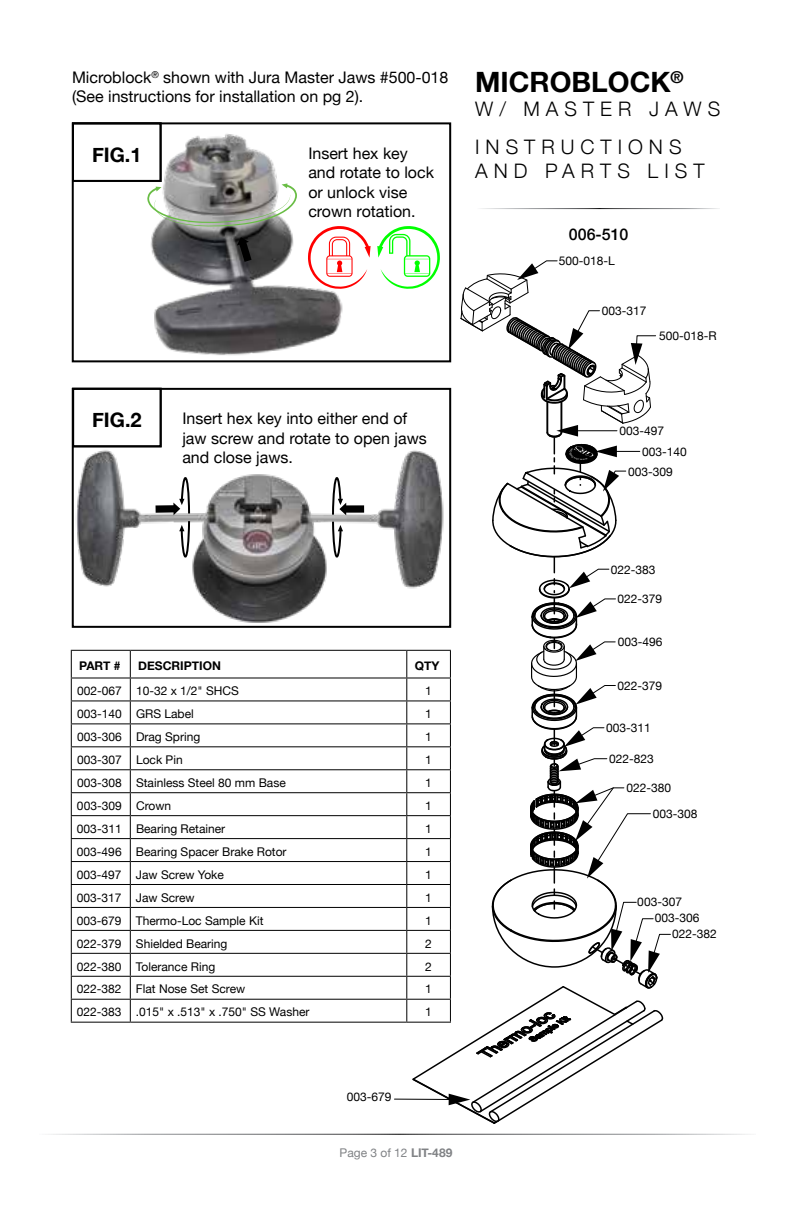
<style>
.page{position:relative;width:792px;height:1224px;background:#fff}
.page>*{position:absolute;margin:0;border:0;box-sizing:border-box;transform-origin:0 0}
.t1{font:700 28px "Helvetica Neue";color:#000}
.t2{font:300 20px/24px "Helvetica Neue";letter-spacing:.3em;color:#000}
.t3{font:700 20px "Helvetica Neue";color:#000}
.t4{font:16px/19.2px "Helvetica Neue";color:#000}
.t5{font:500 16px "Helvetica Neue";color:#000}
.t6{font:12px/15.8px "Helvetica Neue";color:#000}
.t7{font:700 12px "Helvetica Neue";color:#000}
.t8{font:12px "Helvetica Neue";color:#808285}
.s1{font-weight:700}
</style>
<div class="page">
<hr style="left:71px;top:650px;width:59px;height:1px;background:#000">
<hr style="left:130px;top:650px;width:277px;height:1px;background:#000">
<hr style="left:71px;top:677px;width:59px;height:1px;background:#000">
<hr style="left:130px;top:677px;width:277px;height:1px;background:#000">
<hr style="left:71px;top:700px;width:59px;height:1px;background:#000">
<hr style="left:130px;top:700px;width:277px;height:1px;background:#000">
<hr style="left:71px;top:723px;width:59px;height:1px;background:#000">
<hr style="left:130px;top:723px;width:277px;height:1px;background:#000">
<hr style="left:71px;top:746px;width:59px;height:1px;background:#000">
<hr style="left:130px;top:746px;width:277px;height:1px;background:#000">
<hr style="left:71px;top:769px;width:59px;height:1px;background:#000">
<hr style="left:130px;top:769px;width:277px;height:1px;background:#000">
<hr style="left:71px;top:792px;width:59px;height:1px;background:#000">
<hr style="left:130px;top:792px;width:277px;height:1px;background:#000">
<hr style="left:71px;top:815px;width:59px;height:1px;background:#000">
<hr style="left:130px;top:815px;width:277px;height:1px;background:#000">
<hr style="left:71px;top:838px;width:59px;height:1px;background:#000">
<hr style="left:130px;top:838px;width:277px;height:1px;background:#000">
<hr style="left:71px;top:861px;width:59px;height:1px;background:#000">
<hr style="left:130px;top:861px;width:277px;height:1px;background:#000">
<hr style="left:71px;top:884px;width:59px;height:1px;background:#000">
<hr style="left:130px;top:884px;width:277px;height:1px;background:#000">
<hr style="left:71px;top:907px;width:59px;height:1px;background:#000">
<hr style="left:130px;top:907px;width:277px;height:1px;background:#000">
<hr style="left:71px;top:930px;width:59px;height:1px;background:#000">
<hr style="left:130px;top:930px;width:277px;height:1px;background:#000">
<hr style="left:71px;top:953px;width:59px;height:1px;background:#000">
<hr style="left:130px;top:953px;width:277px;height:1px;background:#000">
<hr style="left:71px;top:976px;width:59px;height:1px;background:#000">
<hr style="left:130px;top:976px;width:277px;height:1px;background:#000">
<hr style="left:71px;top:999px;width:59px;height:1px;background:#000">
<svg style="left:71px;top:651px;width:1px;height:371px"></svg>
<hr style="left:130px;top:999px;width:277px;height:1px;background:#000">
<svg style="left:130px;top:651px;width:1px;height:371px"></svg>
<hr style="left:71px;top:1022px;width:59px;height:1px;background:#000">
<hr style="left:130px;top:1022px;width:277px;height:1px;background:#000">
<img style="left:150px;top:134px;width:193px;height:221px">
<div style="left:72px;top:122px;width:379px;height:240px;border:2px solid #000"></div>
<img style="left:75px;top:447px;width:302px;height:176px">
<div style="left:72px;top:388px;width:379px;height:240px;border:2px solid #000"></div>
<div style="left:73px;top:123px;width:88px;height:58px;background:#fff"></div>
<div style="left:72px;top:388px;width:90px;height:59px;border:2px solid #000"></div>
<div style="left:72px;top:122px;width:90px;height:60px;border:2px solid #000"></div>
<svg style="left:308px;top:226px;width:63px;height:63px"></svg>
<svg style="left:237px;top:237px;width:15px;height:25px"></svg>
<svg style="left:377px;top:226px;width:294px;height:898px"></svg>
<svg style="left:147px;top:183px;width:150px;height:44px"></svg>
<svg style="left:331px;top:476px;width:33px;height:83px"></svg>
<svg style="left:156px;top:476px;width:35px;height:83px"></svg>
<h3 class="t4" style="left:72px;top:69px;width:378px">Microblock<sup>®</sup> shown with Jura Master Jaws #500-018 (See instructions for installation on pg 2).</h3>
<h1 class="t1" style="left:475px;top:60px;width:210px">MICROBLOCK<sup>®</sup></h1>
<h2 class="t2" style="left:475px;top:96px;width:247px">W/ MASTER JAWS</h2>
<h2 class="t3" style="left:92px;top:139px;width:51px">FIG.1</h2>
<h2 class="t2" style="left:475px;top:134px;width:231px">INSTRUCTIONS<br>AND PARTS LIST</h2>
<h3 class="t4" style="left:308px;top:145px;width:127px">Insert hex key and rotate to lock or unlock vise crown rotation.</h3>
<h3 class="t5" style="left:569px;top:221px;width:61px">006-510</h3>
<p class="t6" style="left:559px;top:253px;width:58px">500-018-L</p>
<h2 class="t3" style="left:92px;top:404px;width:51px">FIG.2</h2>
<h3 class="t4" style="left:182px;top:410px;width:246px">Insert hex key into either end of jaw screw and rotate to open jaws and close jaws.</h3>
<p class="t7" style="left:79px;top:656px;width:43px">PART #</p>
<p class="t7" style="left:138px;top:656px;width:84px">DESCRIPTION</p>
<p class="t7" style="left:415px;top:656px;width:26px">QTY</p>
<p class="t6" style="left:77px;top:684px;width:163px">002-067 10-32 x 1/2" SHCS</p>
<p class="t6" style="left:425px;top:684px;width:8px">1</p>
<p class="t6" style="left:77px;top:707px;width:118px">003-140 GRS Label</p>
<p class="t6" style="left:425px;top:707px;width:8px">1</p>
<p class="t6" style="left:77px;top:730px;width:125px">003-306 Drag Spring</p>
<p class="t6" style="left:425px;top:730px;width:8px">1</p>
<p class="t6" style="left:77px;top:753px;width:107px">003-307 Lock Pin</p>
<p class="t6" style="left:425px;top:753px;width:8px">1</p>
<p class="t6" style="left:77px;top:775px;width:210px">003-308 Stainless Steel 80 mm Base</p>
<p class="t6" style="left:425px;top:775px;width:8px">1</p>
<p class="t6" style="left:77px;top:798px;width:96px">003-309 Crown</p>
<p class="t6" style="left:425px;top:798px;width:8px">1</p>
<p class="t6" style="left:77px;top:821px;width:150px">003-311 Bearing Retainer</p>
<p class="t6" style="left:425px;top:821px;width:8px">1</p>
<p class="t6" style="left:77px;top:844px;width:211px">003-496 Bearing Spacer Brake Rotor</p>
<p class="t6" style="left:425px;top:844px;width:8px">1</p>
<p class="t6" style="left:77px;top:867px;width:148px">003-497 Jaw Screw Yoke</p>
<p class="t6" style="left:425px;top:867px;width:8px">1</p>
<p class="t6" style="left:77px;top:890px;width:119px">003-317 Jaw Screw</p>
<p class="t6" style="left:425px;top:890px;width:8px">1</p>
<p class="t6" style="left:77px;top:913px;width:188px">003-679 Thermo-Loc Sample Kit</p>
<p class="t6" style="left:425px;top:913px;width:8px">1</p>
<p class="t6" style="left:77px;top:936px;width:152px">022-379 Shielded Bearing</p>
<p class="t6" style="left:425px;top:936px;width:8px">2</p>
<p class="t6" style="left:77px;top:959px;width:140px">022-380 Tolerance Ring</p>
<p class="t6" style="left:425px;top:959px;width:8px">2</p>
<p class="t6" style="left:77px;top:982px;width:170px">022-382 Flat Nose Set Screw</p>
<p class="t6" style="left:425px;top:982px;width:8px">1</p>
<p class="t6" style="left:77px;top:1005px;width:234px">022-383 .015" x .513" x .750" SS Washer</p>
<p class="t6" style="left:425px;top:1005px;width:8px">1</p>
<p class="t6" style="left:347px;top:1090px;width:46px">003-679</p>
<p class="t8" style="left:340px;top:1145px;width:114px">Page 3 of 12 <span class="s1">LIT-489</span></p>
<p class="t6" style="left:602px;top:304px;width:46px">003-317</p>
<p class="t6" style="left:659px;top:328px;width:59px">500-018-R</p>
<p class="t6" style="left:619px;top:424px;width:46px">003-497</p>
<p class="t6" style="left:642px;top:444px;width:46px">003-140</p>
<p class="t6" style="left:628px;top:464px;width:46px">003-309</p>
<p class="t6" style="left:611px;top:562px;width:46px">022-383</p>
<p class="t6" style="left:617px;top:592px;width:46px">022-379</p>
<p class="t6" style="left:618px;top:635px;width:46px">003-496</p>
<p class="t6" style="left:618px;top:678px;width:46px">022-379</p>
<p class="t6" style="left:606px;top:721px;width:46px">003-311</p>
<p class="t6" style="left:609px;top:752px;width:46px">022-823</p>
<p class="t6" style="left:626px;top:781px;width:46px">022-380</p>
<p class="t6" style="left:653px;top:807px;width:46px">003-308</p>
<p class="t6" style="left:637px;top:894px;width:46px">003-307</p>
<p class="t6" style="left:672px;top:911px;width:46px;text-indent:-17px">003-306<br>022-382</p>
</div>
